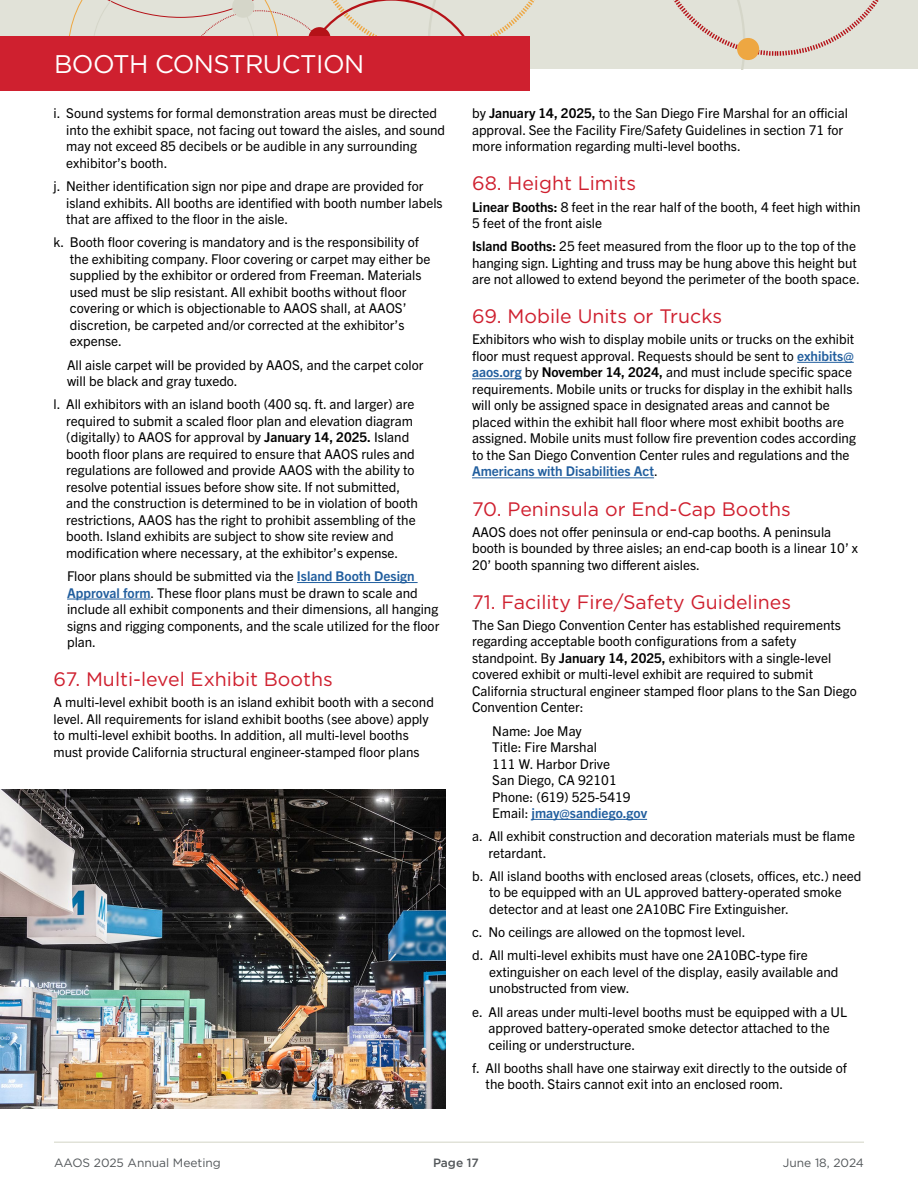
<style>
.page{position:relative;width:918px;height:1188px;background:#fff}
.page>*{position:absolute;margin:0;border:0;box-sizing:border-box;transform-origin:0 0}
.t1{font:25.5px "Gotham";letter-spacing:-.02em;color:#fff}
.t2{font:19.5px "Gotham";color:#cf202f}
.t3{font:13.5px/16.5px "Trade Gothic Next LT Pro";color:#000}
.t4{font:12px "Gotham";color:#53575a}
.t5{font:500 12px "Gotham";color:#53575a}
.s1{font-weight:700}
.s2{font-weight:700;color:#215e9e}
</style>
<div class="page">
<div style="left:0;top:0;width:918px;height:69px;background:#e1e2d8"></div>
<svg style="left:69px;top:0;width:810px;height:69px"></svg>
<div style="left:0;top:36px;width:530px;height:54px;background:#cf202f"></div>
<hr style="left:54px;top:1142px;width:810px;height:1px;background:#e1e2d8">
<hr style="left:297px;top:582px;width:121px;height:1px;background:#215e9e">
<hr style="left:67px;top:599px;width:84px;height:1px;background:#215e9e">
<hr style="left:797px;top:362px;width:57px;height:1px;background:#215e9e">
<hr style="left:472px;top:378px;width:50px;height:1px;background:#215e9e">
<hr style="left:472px;top:477px;width:182px;height:1px;background:#215e9e">
<hr style="left:532px;top:819px;width:115px;height:1px;background:#215e9e">
<img style="left:0;top:789px;width:445px;height:320px">
<h1 class="t1" style="left:54px;top:48px;width:312px">BOOTH CONSTRUCTION</h1>
<p class="t3" style="left:66px;top:104px;width:380px;text-indent:-13px">i. Sound systems for formal demonstration areas must be directed into the exhibit space, not facing out toward the aisles, and sound may not exceed 85 decibels or be audible in any surrounding exhibitor’s booth.</p>
<p class="t3" style="left:66px;top:177px;width:378px;text-indent:-13px">j. Neither identification sign nor pipe and drape are provided for island exhibits. All booths are identified with booth number labels that are affixed to the floor in the aisle.</p>
<p class="t3" style="left:70px;top:233px;width:362px;text-indent:-16px">k. Booth floor covering is mandatory and is the responsibility of the exhibiting company. Floor covering or carpet may either be supplied by the exhibitor or ordered from Freeman. Materials used must be slip resistant. All exhibit booths without floor covering or which is objectionable to AAOS shall, at AAOS’ discretion, be carpeted and/or corrected at the exhibitor’s expense.</p>
<p class="t3" style="left:67px;top:356px;width:358px">All aisle carpet will be provided by AAOS, and the carpet color will be black and gray tuxedo.</p>
<p class="t3" style="left:66px;top:395px;width:353px;text-indent:-13px">l. All exhibitors with an island booth (400 sq. ft. and larger) are required to submit a scaled floor plan and elevation diagram (digitally) to AAOS for approval by <span class="s1">January 14, 2025.</span> Island booth floor plans are required to ensure that AAOS rules and regulations are followed and provide AAOS with the ability to resolve potential issues before show site. If not submitted, and the construction is determined to be in violation of booth restrictions, AAOS has the right to prohibit assembling of the booth. Island exhibits are subject to show site review and modification where necessary, at the exhibitor’s expense.</p>
<p class="t3" style="left:67px;top:567px;width:374px">Floor plans should be submitted via the <span class="s2">Island Booth Design Approval form</span>. These floor plans must be drawn to scale and include all exhibit components and their dimensions, all hanging signs and rigging components, and the scale utilized for the floor plan.</p>
<h2 class="t2" style="left:54px;top:667px;width:281px">67. Multi-level Exhibit Booths</h2>
<p class="t3" style="left:54px;top:693px;width:382px">A multi-level exhibit booth is an island exhibit booth with a second level. All requirements for island exhibit booths (see above) apply to multi-level exhibit booths. In addition, all multi-level booths must provide California structural engineer-stamped floor plans</p>
<p class="t3" style="left:472px;top:104px;width:377px">by <span class="s1">January 14, 2025,</span> to the San Diego Fire Marshal for an official approval. See the Facility Fire/Safety Guidelines in section 71 for more information regarding multi-level booths.</p>
<h2 class="t2" style="left:472px;top:171px;width:166px">68. Height Limits</h2>
<p class="t3" style="left:472px;top:198px;width:390px"><span class="s1">Linear Booths:</span> 8 feet in the rear half of the booth, 4 feet high within<br>5 feet of the front aisle</p>
<p class="t3" style="left:472px;top:237px;width:389px"><span class="s1">Island Booths:</span> 25 feet measured from the floor up to the top of the hanging sign. Lighting and truss may be hung above this height but are not allowed to extend beyond the perimeter of the booth space.</p>
<h2 class="t2" style="left:472px;top:304px;width:252px">69. Mobile Units or Trucks</h2>
<p class="t3" style="left:472px;top:330px;width:385px">Exhibitors who wish to display mobile units or trucks on the exhibit floor must request approval. Requests should be sent to <span class="s2">exhibits@ aaos.org</span> by <span class="s1">November 14, 2024,</span> and must include specific space requirements. Mobile units or trucks for display in the exhibit halls will only be assigned space in designated areas and cannot be placed within the exhibit hall floor where most exhibit booths are assigned. Mobile units must follow fire prevention codes according to the San Diego Convention Center rules and regulations and the <span class="s2">Americans with Disabilities Act</span>.</p>
<h2 class="t2" style="left:472px;top:496px;width:320px">70. Peninsula or End-Cap Booths</h2>
<p class="t3" style="left:472px;top:523px;width:388px">AAOS does not offer peninsula or end-cap booths. A peninsula booth is bounded by three aisles; an end-cap booth is a linear 10’ x<br>20’ booth spanning two different aisles.</p>
<h2 class="t2" style="left:472px;top:589px;width:321px">71. Facility Fire/Safety Guidelines</h2>
<p class="t3" style="left:472px;top:616px;width:386px">The San Diego Convention Center has established requirements regarding acceptable booth configurations from a safety standpoint. By <span class="s1">January 14, 2025,</span> exhibitors with a single-level covered exhibit or multi-level exhibit are required to submit California structural engineer stamped floor plans to the San Diego Convention Center:</p>
<p class="t3" style="left:492px;top:721px;width:156px">Name: Joe May<br>Title: Fire Marshal<br>111 W. Harbor Drive<br>San Diego, CA 92101<br>Phone: (619) 525-5419<br>Email: <span class="s2">jmay@sandiego.gov</span></p>
<p class="t3" style="left:489px;top:827px;width:368px;text-indent:-16px">a. All exhibit construction and decoration materials must be flame retardant.</p>
<p class="t3" style="left:489px;top:867px;width:374px;text-indent:-17px">b. All island booths with enclosed areas (closets, offices, etc.) need to be equipped with an UL approved battery-operated smoke detector and at least one 2A10BC Fire Extinguisher.</p>
<p class="t3" style="left:472px;top:920px;width:337px;line-height:23.2px">c. No ceilings are allowed on the topmost level.<br>d. All multi-level exhibits must have one 2A10BC-type fire</p>
<p class="t3" style="left:489px;top:963px;width:351px">extinguisher on each level of the display, easily available and unobstructed from view.</p>
<p class="t3" style="left:489px;top:1003px;width:360px;text-indent:-16px">e. All areas under multi-level booths must be equipped with a UL approved battery-operated smoke detector attached to the ceiling or understructure.</p>
<p class="t3" style="left:486px;top:1059px;width:363px;text-indent:-14px">f. All booths shall have one stairway exit directly to the outside of the booth. Stairs cannot exit into an enclosed room.</p>
<p class="t4" style="left:54px;top:1155px;width:168px">AAOS 2025 Annual Meeting</p>
<p class="t5" style="left:433px;top:1155px;width:47px">Page 17</p>
<p class="t4" style="left:783px;top:1155px;width:83px">June 18, 2024</p>
</div>
